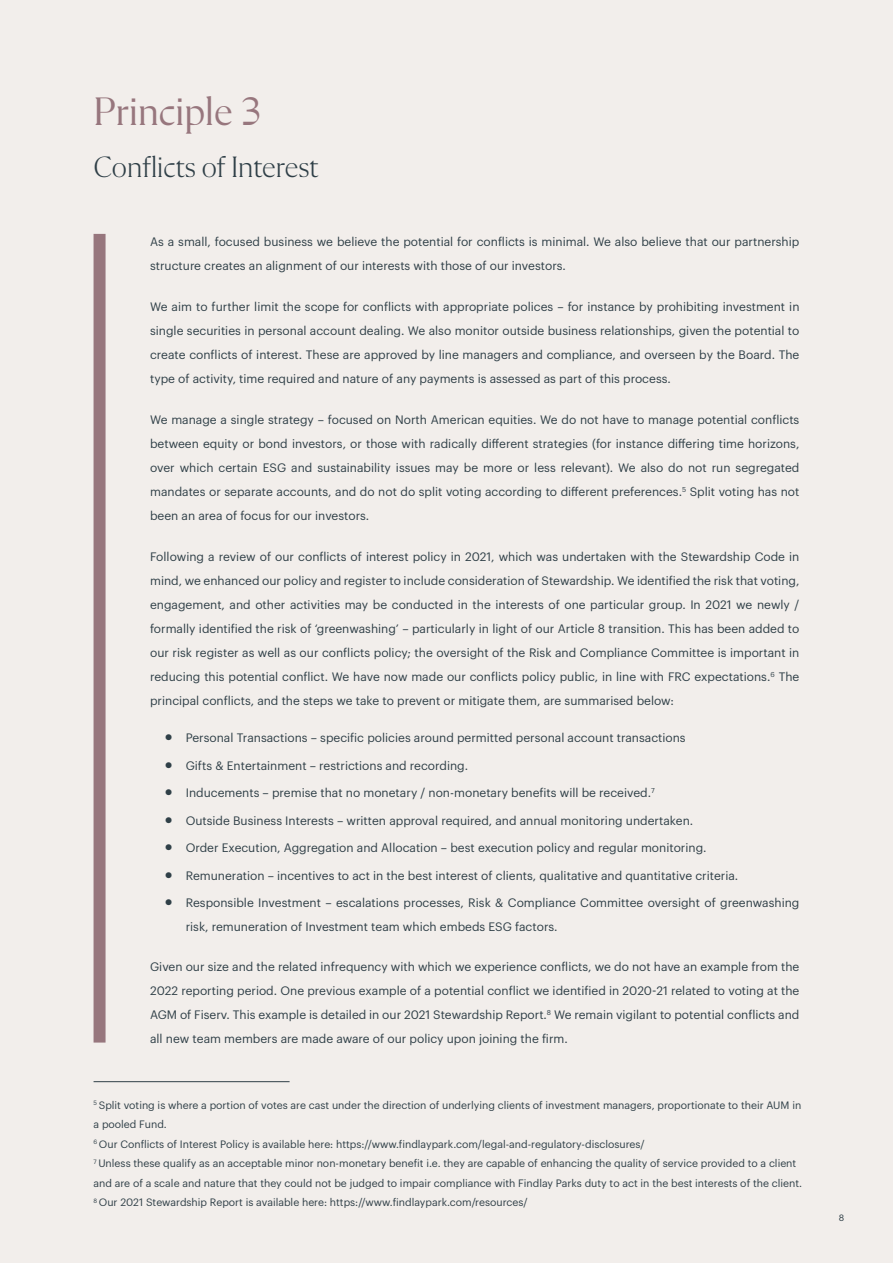
<style>
.page{position:relative;width:893px;height:1263px;background:#f2eeeb}
.page>*{position:absolute;margin:0;border:0;box-sizing:border-box;transform-origin:0 0}
.t1{font:40.5px "Flecha M";color:#97767d}
.Subheading{font:300 30px "Flecha M";color:#2f3f47}
.Main_body_copy{font:12px/24px "Graphik";color:#2f3f47;text-align:justify}
.Footer_text{font:10.5px/19.5px "Graphik";color:#2f3f47}
.t2{font:9px "Graphik";color:#2f3f47}
.s1{font-size:25.5px}
</style>
<div class="page">
<hr style="left:94px;top:1081px;width:196px;height:1px;background:#2f3f47">
<div style="left:94px;top:234px;width:12px;height:808px;background:#97767d"></div>
<p class="t1" style="left:94px;top:89px;width:169px">Principle 3</p>
<p class="Subheading" style="left:94px;top:150px;width:227px">Conflicts of Interest</p>
<p class="Main_body_copy" style="left:150px;top:228px;width:651px">As a small, focused business we believe the potential for conflicts is minimal. We also believe that our partnership structure creates an alignment of our interests with those of our investors.</p>
<p class="Main_body_copy" style="left:150px;top:293px;width:651px">We aim to further limit the scope for conflicts with appropriate polices – for instance by prohibiting investment in single securities in personal account dealing. We also monitor outside business relationships, given the potential to create conflicts of interest. These are approved by line managers and compliance, and overseen by the Board. The type of activity, time required and nature of any payments is assessed as part of this process.</p>
<p class="Main_body_copy" style="left:150px;top:406px;width:651px">We manage a single strategy – focused on North American equities. We do not have to manage potential conflicts between equity or bond investors, or those with radically different strategies (for instance differing time horizons, over which certain ESG and sustainability issues may be more or less relevant). We also do not run segregated mandates or separate accounts, and do not do split voting according to different preferences.<sup>5</sup> Split voting has not been an area of focus for our investors.</p>
<p class="Main_body_copy" style="left:150px;top:543px;width:651px">Following a review of our conflicts of interest policy in 2021, which was undertaken with the Stewardship Code in mind, we enhanced our policy and register to include consideration of Stewardship. We identified the risk that voting, engagement, and other activities may be conducted in the interests of one particular group. In 2021 we newly / formally identified the risk of ‘greenwashing’ – particularly in light of our Article 8 transition. This has been added to our risk register as well as our conflicts policy; the oversight of the Risk and Compliance Committee is important in reducing this potential conflict. We have now made our conflicts policy public, in line with FRC expectations.<sup>6</sup> The principal conflicts, and the steps we take to prevent or mitigate them, are summarised below:</p>
<p class="Main_body_copy" style="left:164px;top:725px;width:523px"><span class="s1">•</span> Personal Transactions – specific policies around permitted personal account transactions</p>
<p class="Main_body_copy" style="left:164px;top:752px;width:305px"><span class="s1">•</span> Gifts &amp; Entertainment – restrictions and recording.</p>
<p class="Main_body_copy" style="left:164px;top:780px;width:492px"><span class="s1">•</span> Inducements – premise that no monetary / non-monetary benefits will be received.<sup>7</sup></p>
<p class="Main_body_copy" style="left:164px;top:807px;width:530px"><span class="s1">•</span> Outside Business Interests – written approval required, and annual monitoring undertaken.</p>
<p class="Main_body_copy" style="left:164px;top:835px;width:544px"><span class="s1">•</span> Order Execution, Aggregation and Allocation – best execution policy and regular monitoring.</p>
<p class="Main_body_copy" style="left:164px;top:862px;width:575px"><span class="s1">•</span> Remuneration – incentives to act in the best interest of clients, qualitative and quantitative criteria.</p>
<p class="Main_body_copy" style="left:186px;top:890px;width:615px;text-indent:-21px"><span class="s1">•</span> Responsible Investment – escalations processes, Risk &amp; Compliance Committee oversight of greenwashing risk, remuneration of Investment team which embeds ESG factors.</p>
<p class="Main_body_copy" style="left:150px;top:953px;width:651px">Given our size and the related infrequency with which we experience conflicts, we do not have an example from the 2022 reporting period. One previous example of a potential conflict we identified in 2020-21 related to voting at the AGM of Fiserv. This example is detailed in our 2021 Stewardship Report.<sup>8</sup> We remain vigilant to potential conflicts and all new team members are made aware of our policy upon joining the firm.</p>
<p class="Footer_text" style="left:94px;top:1094px;width:709px"><sup>5</sup> Split voting is where a portion of votes are cast under the direction of underlying clients of investment managers, proportionate to their AUM in a pooled Fund.</p>
<p class="Footer_text" style="left:94px;top:1133px;width:553px"><sup>6</sup> Our Conflicts of Interest Policy is available here: https://www.findlaypark.com/legal-and-regulatory-disclosures/</p>
<p class="Footer_text" style="left:94px;top:1153px;width:710px"><sup>7</sup> Unless these qualify as an acceptable minor non-monetary benefit i.e. they are capable of enhancing the quality of service provided to a client and are of a scale and nature that they could not be judged to impair compliance with Findlay Parks duty to act in the best interests of the client.</p>
<p class="Footer_text" style="left:94px;top:1192px;width:436px"><sup>8</sup> Our 2021 Stewardship Report is available here: https://www.findlaypark.com/resources/</p>
<p class="t2" style="left:839px;top:1210px;width:7px">8</p>
</div>
